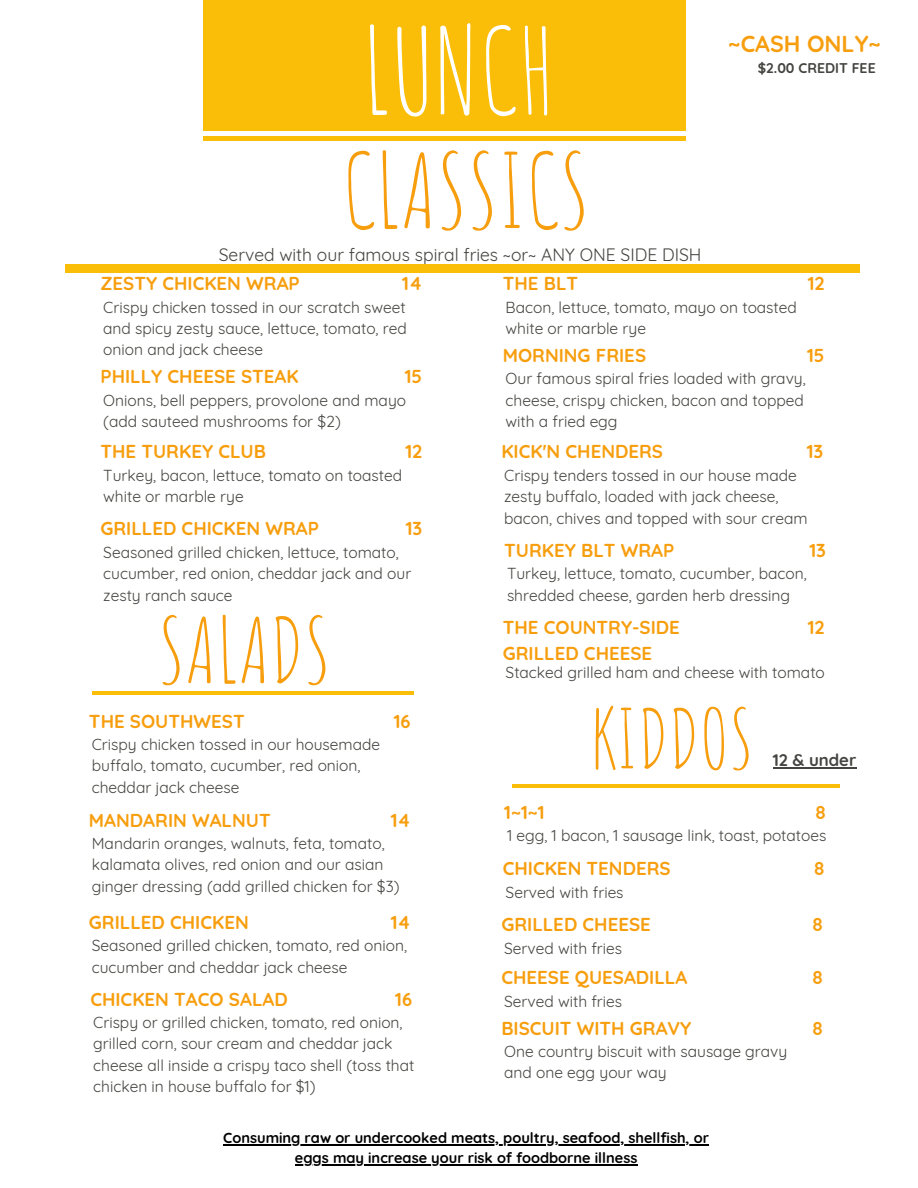
<style>
.page{position:relative;width:918px;height:1188px;background:#fff}
.page>*{position:absolute;margin:0;border:0;box-sizing:border-box;transform-origin:0 0}
.t1{font:117px "Amatic SC";color:#fff}
.t2{font:101.7px "Amatic SC";color:#f79e0e}
.t3{font:89.1px "Amatic SC";color:#f79e0e}
.t4{font:80.85px "Amatic SC";color:#f79e0e}
.t5{font:700 23.25px "Quicksand";color:#f79e0e}
.t6{font:700 18.75px/25.8px "Quicksand";color:#f79e0e}
.t7{font:17.55px "Quicksand";color:#444440}
.t8{font:700 16.8px "Quicksand";color:#444440}
.t9{font:15.6px/21.3px "Quicksand";color:#444440}
.t10{font:700 14.55px/20.2px "Quicksand";color:#000;text-align:center}
.t11{font:700 14.1px "Quicksand";color:#444440}
</style>
<div class="page">
<div style="left:203px;top:0;width:483px;height:140px;background:#fabe08"></div>
<div style="left:66px;top:265px;width:794px;height:8px;background:#fabe08"></div>
<hr style="left:92px;top:691px;width:322px;height:4px;background:#fabe08">
<hr style="left:512px;top:784px;width:328px;height:3px;background:#fabe08">
<hr style="left:183px;top:132px;width:552px;height:3px;background:#fff">
<hr style="left:773px;top:767px;width:83px;height:1px;background:#444440">
<hr style="left:223px;top:1144px;width:486px;height:1px;background:#000">
<hr style="left:295px;top:1164px;width:342px;height:2px;background:#000">
<p class="t1" style="left:362px;top:-5px;width:195px">LUNCH</p>
<p class="t2" style="left:342px;top:125px;width:249px">CLASSICS</p>
<p class="t7" style="left:219px;top:243px;width:484px">Served with our famous spiral fries ~or~ ANY ONE SIDE DISH</p>
<p class="t6" style="left:100px;top:270px;width:201px">ZESTY CHICKEN WRAP</p>
<p class="t6" style="left:402px;top:270px;width:22px">14</p>
<p class="t9" style="left:103px;top:296px;width:305px;text-align:justify">Crispy chicken tossed in our scratch sweet and spicy zesty sauce, lettuce, tomato, red onion and jack cheese</p>
<p class="t6" style="left:100px;top:363px;width:200px">PHILLY CHEESE STEAK</p>
<p class="t6" style="left:405px;top:363px;width:19px">15</p>
<p class="t9" style="left:103px;top:389px;width:304px">Onions, bell peppers, provolone and mayo</p>
<p class="t9" style="left:103px;top:411px;width:239px">(add sauteed mushrooms for $2)</p>
<p class="t6" style="left:501px;top:439px;width:163px">KICK'N CHENDERS</p>
<p class="t6" style="left:807px;top:439px;width:18px">13</p>
<p class="t9" style="left:504px;top:464px;width:305px">Crispy tenders tossed in our house made zesty buffalo, loaded with jack cheese, bacon, chives and topped with sour cream</p>
<p class="t5" style="left:728px;top:29px;width:154px">~CASH ONLY~</p>
<p class="t11" style="left:758px;top:59px;width:119px">$2.00 CREDIT FEE</p>
<p class="t6" style="left:503px;top:270px;width:77px">THE BLT</p>
<p class="t6" style="left:808px;top:270px;width:18px">12</p>
<p class="t9" style="left:506px;top:296px;width:293px">Bacon, lettuce, tomato, mayo on toasted white or marble rye</p>
<p class="t6" style="left:503px;top:342px;width:145px">MORNING FRIES</p>
<p class="t6" style="left:807px;top:342px;width:19px">15</p>
<p class="t9" style="left:506px;top:368px;width:302px">Our famous spiral fries loaded with gravy, cheese, crispy chicken, bacon and topped with a fried egg</p>
<p class="t6" style="left:100px;top:439px;width:167px">THE TURKEY CLUB</p>
<p class="t6" style="left:406px;top:439px;width:18px">12</p>
<p class="t9" style="left:103px;top:464px;width:300px">Turkey, bacon, lettuce, tomato on toasted white or marble rye</p>
<p class="t6" style="left:100px;top:515px;width:220px">GRILLED CHICKEN WRAP</p>
<p class="t6" style="left:406px;top:515px;width:18px">13</p>
<p class="t9" style="left:103px;top:541px;width:310px">Seasoned grilled chicken, lettuce, tomato, cucumber, red onion, cheddar jack and our zesty ranch sauce</p>
<p class="t6" style="left:504px;top:537px;width:172px">TURKEY BLT WRAP</p>
<p class="t6" style="left:810px;top:537px;width:18px">13</p>
<p class="t9" style="left:507px;top:563px;width:301px">Turkey, lettuce, tomato, cucumber, bacon, shredded cheese, garden herb dressing</p>
<p class="t3" style="left:158px;top:593px;width:174px">SALADS</p>
<p class="t6" style="left:89px;top:708px;width:157px">THE SOUTHWEST</p>
<p class="t6" style="left:394px;top:708px;width:19px">16</p>
<p class="t9" style="left:92px;top:734px;width:290px">Crispy chicken tossed in our housemade buffalo, tomato, cucumber, red onion, cheddar jack cheese</p>
<p class="t6" style="left:89px;top:807px;width:183px">MANDARIN WALNUT</p>
<p class="t6" style="left:391px;top:807px;width:22px">14</p>
<p class="t9" style="left:92px;top:832px;width:309px">Mandarin oranges, walnuts, feta, tomato, kalamata olives, red onion and our asian ginger dressing (add grilled chicken for $3)</p>
<p class="t6" style="left:503px;top:614px;width:179px">THE COUNTRY-SIDE<br>GRILLED CHEESE</p>
<p class="t6" style="left:808px;top:614px;width:18px">12</p>
<p class="t9" style="left:506px;top:661px;width:321px">Stacked grilled ham and cheese with tomato</p>
<p class="t4" style="left:591px;top:687px;width:165px">KIDDOS</p>
<p class="t8" style="left:773px;top:749px;width:85px">12 &amp; under</p>
<p class="t6" style="left:504px;top:799px;width:42px">1~1~1</p>
<p class="t6" style="left:815px;top:799px;width:12px">8</p>
<p class="t9" style="left:507px;top:825px;width:321px">1 egg, 1 bacon, 1 sausage link, toast, potatoes</p>
<p class="t6" style="left:503px;top:855px;width:169px">CHICKEN TENDERS</p>
<p class="t6" style="left:814px;top:855px;width:12px">8</p>
<p class="t9" style="left:506px;top:881px;width:120px">Served with fries</p>
<p class="t6" style="left:89px;top:909px;width:161px">GRILLED CHICKEN</p>
<p class="t6" style="left:391px;top:909px;width:22px">14</p>
<p class="t9" style="left:92px;top:935px;width:317px">Seasoned grilled chicken, tomato, red onion, cucumber and cheddar jack cheese</p>
<p class="t6" style="left:501px;top:911px;width:151px">GRILLED CHEESE</p>
<p class="t6" style="left:812px;top:911px;width:12px">8</p>
<p class="t9" style="left:504px;top:937px;width:120px">Served with fries</p>
<p class="t6" style="left:501px;top:964px;width:187px">CHEESE QUESADILLA</p>
<p class="t6" style="left:812px;top:964px;width:12px">8</p>
<p class="t9" style="left:504px;top:990px;width:120px">Served with fries</p>
<p class="t6" style="left:90px;top:986px;width:199px">CHICKEN TACO SALAD</p>
<p class="t6" style="left:395px;top:986px;width:19px">16</p>
<p class="t9" style="left:93px;top:1012px;width:323px">Crispy or grilled chicken, tomato, red onion, grilled corn, sour cream and cheddar jack cheese all inside a crispy taco shell (toss that chicken in house buffalo for $1)</p>
<p class="t10" style="left:223px;top:1128px;width:487px">Consuming raw or undercooked meats, poultry, seafood, shellfish, or eggs may increase your risk of foodborne illness</p>
<p class="t6" style="left:501px;top:1015px;width:192px">BISCUIT WITH GRAVY</p>
<p class="t6" style="left:812px;top:1015px;width:12px">8</p>
<p class="t9" style="left:504px;top:1041px;width:285px">One country biscuit with sausage gravy</p>
<p class="t9" style="left:504px;top:1062px;width:164px">and one egg your way</p>
</div>
